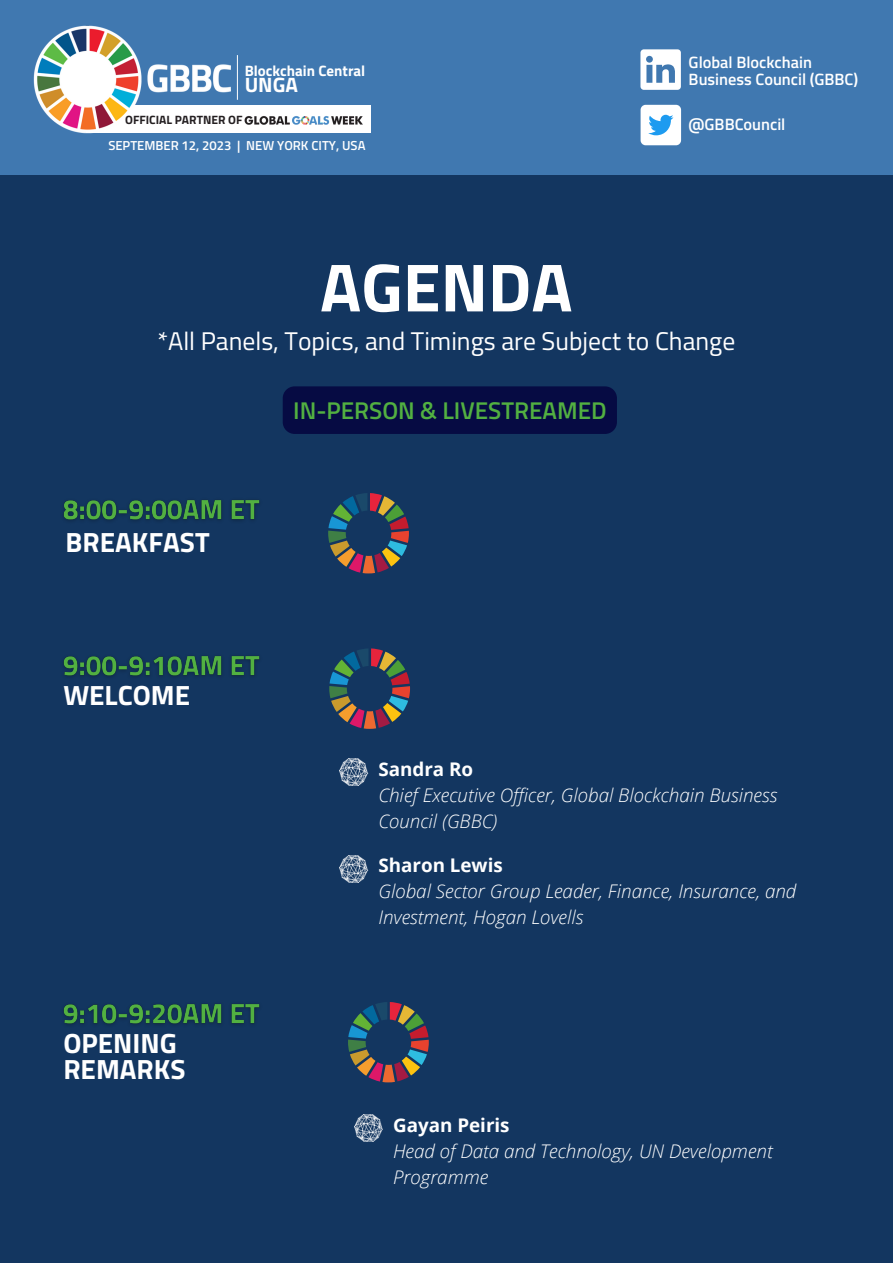
<style>
.page{position:relative;width:893px;height:1264px;background:#fff}
.page>*{position:absolute;margin:0;border:0;box-sizing:border-box;transform-origin:0 0}
.t1{font:700 68.25px "Titillium Web";color:#fff}
.t2{font:700 27.75px/25.8px "Titillium Web";color:#fff}
.t3{font:25.65px "Titillium Web";color:#fff}
.t4{font:600 24.3px "Titillium Web";color:#52b041}
.t5{font:700 20.85px "Titillium Web";color:#fff}
.t6{font:italic 300 18.75px/25.8px "Open Sans";color:#fff}
.t7{font:700 18.75px "Open Sans";color:#fff}
.t8{font:600 16.35px/17.5px "Titillium Web";color:#fff}
.t9{font:700 15px "Titillium Web";color:#fff}
.t10{font:600 13.05px "Titillium Web";color:#fff}
.t11{font:700 12px "Titillium Web";color:#241f21}
</style>
<div class="page">
<div style="left:0;top:0;width:892px;height:1262px;background:#133660"></div>
<div style="left:0;top:0;width:892px;height:175px;background:#4078b0"></div>
<div style="left:86px;top:106px;width:284px;height:27px;background:#fff"></div>
<img style="left:33px;top:25px;width:252px;height:109px">
<img style="left:239px;top:113px;width:124px;height:14px">
<img style="left:144px;top:60px;width:86px;height:38px">
<hr style="left:237px;top:55px;width:1px;height:45px;background:#fff">
<svg style="left:640px;top:49px;width:40px;height:41px"></svg>
<div style="left:640px;top:105px;width:41px;height:40px;background:#fff;border-radius:5px"></div>
<svg style="left:648px;top:115px;width:25px;height:20px"></svg>
<svg style="left:328px;top:493px;width:81px;height:80px"></svg>
<img style="left:63px;top:499px;width:197px;height:22px">
<svg style="left:329px;top:648px;width:81px;height:81px"></svg>
<img style="left:63px;top:655px;width:197px;height:22px">
<svg style="left:348px;top:1002px;width:81px;height:80px"></svg>
<img style="left:63px;top:1003px;width:197px;height:22px">
<img style="left:340px;top:759px;width:29px;height:27px">
<img style="left:340px;top:855px;width:29px;height:27px">
<div style="left:283px;top:386px;width:334px;height:48px;background:#060b43"></div>
<img style="left:354px;top:1114px;width:29px;height:27px">
<p class="t9" style="left:245px;top:59px;width:122px">Blockchain Central</p>
<p class="t5" style="left:245px;top:69px;width:55px">UNGA</p>
<p class="t11" style="left:125px;top:110px;width:119px">OFFICIAL PARTNER OF</p>
<p class="t10" style="left:108px;top:135px;width:259px">SEPTEMBER 12, 2023 | NEW YORK CITY, USA</p>
<p class="t1" style="left:320px;top:234px;width:254px">AGENDA</p>
<p class="t8" style="left:688px;top:53px;width:171px">Global Blockchain<br>Business Council (GBBC)</p>
<p class="t8" style="left:688px;top:115px;width:98px">@GBBCouncil</p>
<p class="t3" style="left:157px;top:321px;width:579px">*All Panels, Topics, and Timings are Subject to Change</p>
<p class="t2" style="left:66px;top:528px;width:145px">BREAKFAST</p>
<p class="t2" style="left:63px;top:682px;width:128px">WELCOME</p>
<p class="t2" style="left:63px;top:1029px;width:124px">OPENING<br>REMARKS</p>
<p class="t4" style="left:293px;top:391px;width:315px">IN-PERSON &amp; LIVESTREAMED</p>
<p class="t7" style="left:378px;top:756px;width:96px">Sandra Ro</p>
<p class="t6" style="left:378px;top:781px;width:400px">Chief Executive Officer, Global Blockchain Business<br>Council (GBBC)</p>
<p class="t7" style="left:378px;top:852px;width:126px">Sharon Lewis</p>
<p class="t6" style="left:378px;top:878px;width:419px">Global Sector Group Leader, Finance, Insurance, and<br>Investment, Hogan Lovells</p>
<p class="t7" style="left:393px;top:1111px;width:118px">Gayan Peiris</p>
<p class="t6" style="left:393px;top:1137px;width:381px">Head of Data and Technology, UN Development<br>Programme</p>
</div>
